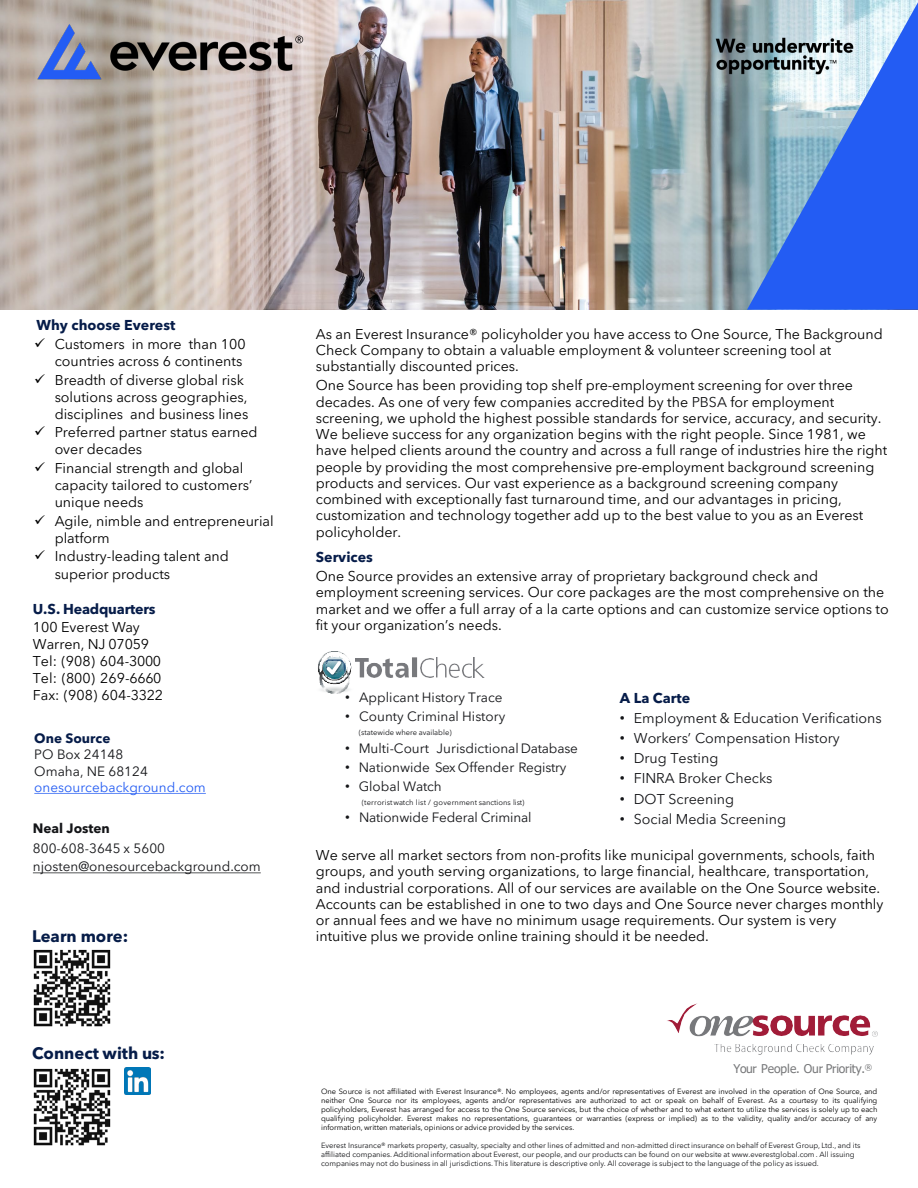
<style>
.page{position:relative;width:918px;height:1188px;background:#fff}
.page>*{position:absolute;margin:0;border:0;box-sizing:border-box;transform-origin:0 0}
.t1{font:700 16.5px "Avenir Next LT Pro";color:#061c48}
.t2{font:14.25px/16.2px "Avenir Next LT Pro";color:#000}
.t3{font:14.25px "Avenir Next LT Pro";color:#141518}
.t4{font:700 14.25px "Avenir Next LT Pro";color:#061c49}
.t5{font:13.5px/16.2px "Avenir Next LT Pro";color:#141518}
.t6{font:13.5px "Avenir Next LT Pro";color:#235cf3}
.t7{font:700 13.5px "Avenir Next LT Pro";color:#141518}
.t8{font:700 13.5px "Avenir Next LT Pro";color:#061c49}
.t9{font:12px "Tahoma";letter-spacing:-.015em;color:#77787a}
.t10{font:7.5px/9px "Avenir Next LT Pro";color:#000;text-align:justify}
.t11{font:7.5px/9px "Avenir Next LT Pro";color:#141518}
.s1{color:#141518}
.s2{font-family:"Arial"}
</style>
<div class="page">
<svg style="left:34px;top:793px;width:172px;height:1px"></svg>
<svg style="left:33px;top:873px;width:228px;height:1px"></svg>
<img style="left:0;top:0;width:918px;height:310px">
<svg style="left:747px;top:2px;width:171px;height:308px;background:#628ee4"></svg>
<img style="left:715px;top:37px;width:138px;height:38px">
<img style="left:30px;top:13px;width:283px;height:77px">
<img style="left:33px;top:1068px;width:78px;height:78px">
<img style="left:124px;top:1068px;width:26px;height:26px">
<img style="left:33px;top:949px;width:78px;height:78px">
<img style="left:667px;top:1004px;width:211px;height:33px">
<img style="left:715px;top:1044px;width:158px;height:10px">
<img style="left:356px;top:659px;width:53px;height:18px">
<div style="left:412px;top:657px;width:5px;height:20px;background:#78797c"></div>
<img style="left:420px;top:658px;width:14px;height:19px">
<img style="left:436px;top:657px;width:35px;height:20px">
<img style="left:474px;top:657px;width:10px;height:20px">
<img style="left:318px;top:651px;width:38px;height:42px">
<img style="left:324px;top:657px;width:21px;height:22px">
<img style="left:326px;top:671px;width:17px;height:6px">
<img style="left:326px;top:660px;width:17px;height:11px">
<svg style="left:327px;top:661px;width:14px;height:14px"></svg>
<p class="t4" style="left:36px;top:316px;width:140px">Why choose Everest</p>
<p class="t2" style="left:34px;top:335px;width:213px;line-height:17.1px;text-align:right">✓ Customers in more than 100 countries across 6 continents</p>
<p class="t2" style="left:55px;top:371px;width:195px;line-height:17.1px;text-indent:-20px">✓ Breadth of diverse global risk solutions across geographies, disciplines and business lines</p>
<p class="t2" style="left:55px;top:424px;width:204px;line-height:17.1px;text-indent:-20px">✓ Preferred partner status earned over decades</p>
<p class="t2" style="left:55px;top:460px;width:199px;line-height:17.1px;text-indent:-20px">✓ Financial strength and global capacity tailored to customers’ unique needs</p>
<p class="t2" style="left:55px;top:512px;width:221px;line-height:17.1px;text-indent:-20px">✓ Agile, nimble and entrepreneurial platform</p>
<p class="t2" style="left:55px;top:548px;width:176px;line-height:17.1px;text-indent:-20px">✓ Industry-leading talent and superior products</p>
<p class="t4" style="left:33px;top:601px;width:124px">U.S. Headquarters</p>
<p class="t2" style="left:33px;top:618px;width:108px">100 Everest Way</p>
<p class="t2" style="left:33px;top:636px;width:118px">Warren, NJ 07059</p>
<p class="t2" style="left:33px;top:653px;width:130px">Tel: (908) 604-3000</p>
<p class="t2" style="left:33px;top:670px;width:130px">Tel: (800) 269-6660</p>
<p class="t2" style="left:33px;top:687px;width:132px">Fax: (908) 604-3322</p>
<p class="t8" style="left:34px;top:730px;width:78px">One Source</p>
<p class="t5" style="left:34px;top:747px;width:115px">PO Box 24148<br>Omaha, NE 68124</p>
<p class="t6" style="left:34px;top:779px;width:173px">onesourcebackground.com</p>
<p class="t7" style="left:33px;top:820px;width:79px">Neal Josten</p>
<p class="t5" style="left:33px;top:840px;width:134px">800-608-3645 x 5600</p>
<p class="t5" style="left:33px;top:859px;width:229px">njosten@onesourcebackground.com</p>
<p class="t1" style="left:32px;top:926px;width:98px">Learn more:</p>
<p class="t1" style="left:32px;top:1043px;width:134px">Connect with us:</p>
<p class="t2" style="left:316px;top:326px;width:568px">As an Everest Insurance® policyholder you have access to One Source, The Background<br>Check Company to obtain a valuable employment &amp; volunteer screening tool at substantially discounted prices.</p>
<p class="t2" style="left:316px;top:377px;width:573px">One Source has been providing top shelf pre-employment screening for over three decades. As one of very few companies accredited by the <span class="s1">PBSA</span> for employment screening, we uphold the highest possible standards for service, accuracy, and security.<br>We believe success for any organization begins with the right people. Since 1981, we have helped clients around the country and across a full range of industries hire the right people by providing the most comprehensive pre-employment background screening products and services. Our vast experience as a background screening company combined with exceptionally fast turnaround time, and our advantages in pricing, customization and technology together add up to the best value to you as an Everest policyholder.</p>
<p class="t4" style="left:316px;top:548px;width:59px">Services</p>
<p class="t2" style="left:316px;top:568px;width:574px">One Source provides an extensive array of proprietary background check and employment screening services. Our core packages are the most comprehensive on the market and we offer a full array of a la carte options and can customize service options to fit your organization’s needs.</p>
<p class="t5" style="left:345px;top:689px;width:159px"><span class="s2">•</span> Applicant History Trace</p>
<p class="t5" style="left:345px;top:709px;width:162px"><span class="s2">•</span> County Criminal History</p>
<p class="t11" style="left:359px;top:728px;width:94px">(statewide where available)</p>
<p class="t5" style="left:345px;top:740px;width:234px"><span class="s2">•</span> Multi-Court JurisdictionalDatabase</p>
<p class="t5" style="left:345px;top:759px;width:223px"><span class="s2">•</span> Nationwide Sex Offender Registry</p>
<p class="t5" style="left:345px;top:778px;width:98px"><span class="s2">•</span> Global Watch</p>
<p class="t11" style="left:362px;top:797px;width:164px">(terroristwatch list / government sanctions list)</p>
<p class="t5" style="left:345px;top:809px;width:188px"><span class="s2">•</span> Nationwide Federal Criminal</p>
<p class="t4" style="left:620px;top:689px;width:72px">A La Carte</p>
<p class="t3" style="left:620px;top:710px;width:263px"><span class="s2">•</span> Employment &amp; Education Verifications</p>
<p class="t3" style="left:620px;top:730px;width:221px"><span class="s2">•</span> Workers’ Compensation History</p>
<p class="t3" style="left:620px;top:750px;width:100px"><span class="s2">•</span> Drug Testing</p>
<p class="t3" style="left:620px;top:770px;width:154px"><span class="s2">•</span> FINRA Broker Checks</p>
<p class="t3" style="left:620px;top:790px;width:116px"><span class="s2">•</span> DOT Screening</p>
<p class="t3" style="left:620px;top:810px;width:168px"><span class="s2">•</span> Social Media Screening</p>
<p class="t2" style="left:316px;top:847px;width:569px">We serve all market sectors from non-profits like municipal governments, schools, faith groups, and youth serving organizations, to large financial, healthcare, transportation, and industrial corporations. All of our services are available on the One Source website.<br>Accounts can be established in one to two days and One Source never charges monthly or annual fees and we have no minimum usage requirements. Our system is very intuitive plus we provide online training should it be needed.</p>
<p class="t9" style="left:734px;top:1060px;width:140px">Your People. Our Priority.<sup>®</sup></p>
<p class="t10" style="left:321px;top:1087px;width:558px">One Source is not affiliated with Everest Insurance®. No employees, agents and/or representatives of Everest are involved in the operation of One Source, and neither One Source nor its employees, agents and/or representatives are authorized to act or speak on behalf of Everest. As a courtesy to its qualifying policyholders, Everest has arranged for access to the One Source services, but the choice of whether and to what extent to utilize the services is solely up to each qualifying policyholder. Everest makes no representations, guarantees or warranties (express or implied) as to the validity, quality and/or accuracy of any information, written materials, opinions or advice provided by the services.</p>
<p class="t11" style="left:321px;top:1141px;width:541px">Everest Insurance® markets property, casualty, specialty and other lines of admitted and non-admitted direct insurance on behalf of Everest Group, Ltd., and its affiliated companies. Additional information about Everest, our people, and our products can be found on our website at www.everestglobal.com . All issuing companies may not do business in all jurisdictions. This literature is descriptive only. All coverage is subject to the language of the policy as issued.</p>
</div>
